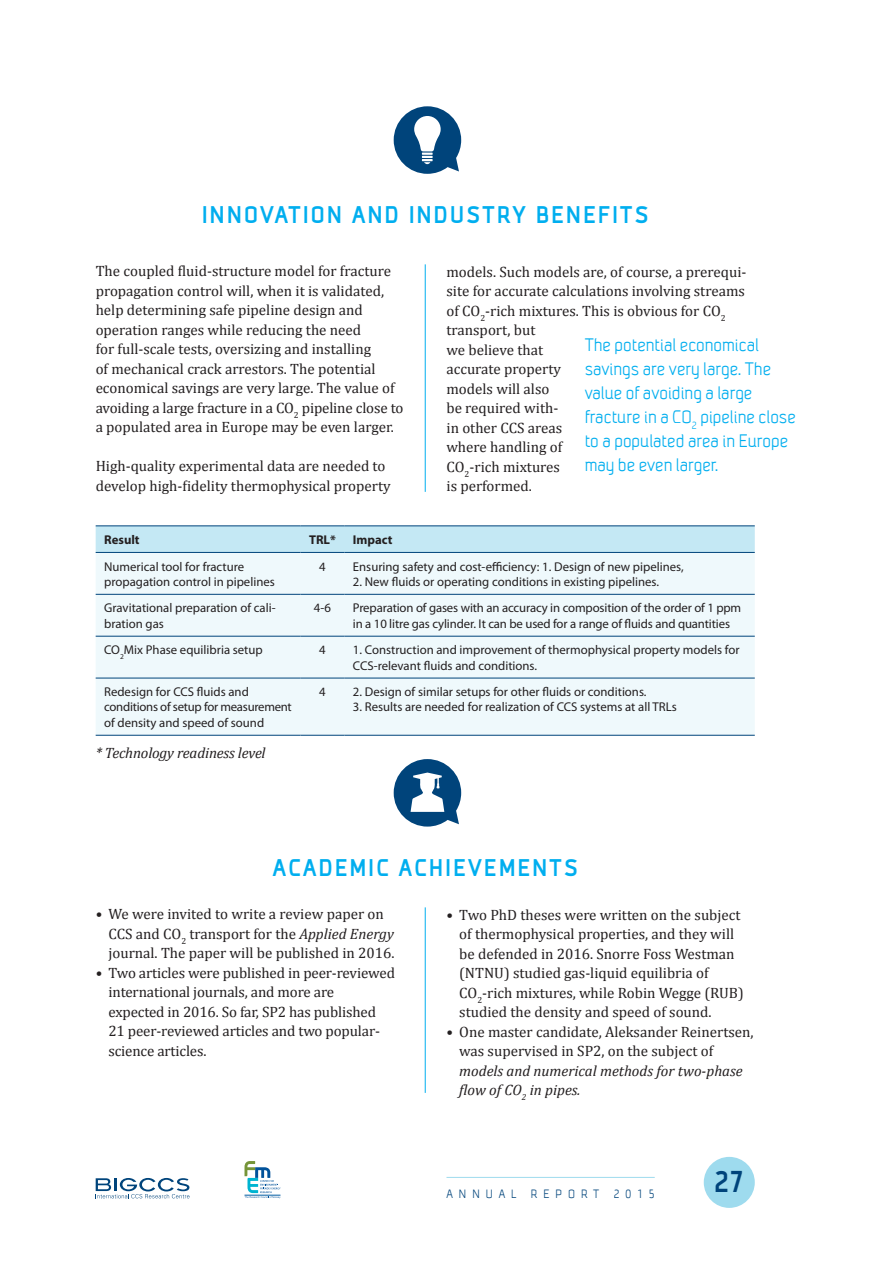
<style>
.page{position:relative;width:893px;height:1263px;background:#fff}
.page>*{position:absolute;margin:0;border:0;box-sizing:border-box;transform-origin:0 0}
.t1{font:700 30px "SINTEF";color:#00447b}
.t2{font:700 24px "SINTEF";letter-spacing:.1em;color:#00aeef}
.t3{font:18px/24px "SINTEF";color:#00aeef}
.t4{font:15px/19.5px "Cambria";color:#231f20}
.t5{font:italic 15px/19.5px "Cambria";color:#231f20}
.t6{font:12.75px/15.3px "Myriad Pro";color:#231f20}
.t7{font:700 12.75px "Myriad Pro";color:#231f20}
.t8{font:12px "SINTEF";letter-spacing:.5em;color:#00447b}
.s1{font-style:italic}
</style>
<div class="page">
<hr style="left:446px;top:1177px;width:209px;height:1px;background:#9edbee">
<svg style="left:96px;top:1178px;width:94px;height:20px"></svg>
<svg style="left:244px;top:1161px;width:36px;height:37px"></svg>
<hr style="left:244px;top:1195px;width:36px;height:1px;background:#015da2">
<div style="left:704px;top:1157px;width:51px;height:51px;background:#9edbee;border-radius:50%"></div>
<svg style="left:394px;top:106px;width:67px;height:68px"></svg>
<svg style="left:394px;top:759px;width:67px;height:67px"></svg>
<svg style="left:96px;top:526px;width:659px;height:26px;background:#c0e5f1"></svg>
<div style="left:96px;top:553px;width:659px;height:182px;background:#eff9fc"></div>
<hr style="left:96px;top:525px;width:204px;height:1px;background:#00447b">
<hr style="left:300px;top:525px;width:44px;height:1px;background:#00447b">
<hr style="left:344px;top:525px;width:411px;height:1px;background:#00447b">
<hr style="left:96px;top:552px;width:204px;height:1px;background:#00447b">
<hr style="left:300px;top:552px;width:44px;height:1px;background:#00447b">
<hr style="left:344px;top:552px;width:411px;height:1px;background:#00447b">
<hr style="left:96px;top:594px;width:204px;height:1px;background:#00447b">
<hr style="left:300px;top:594px;width:44px;height:1px;background:#00447b">
<hr style="left:344px;top:594px;width:411px;height:1px;background:#00447b">
<hr style="left:96px;top:636px;width:204px;height:1px;background:#00447b">
<hr style="left:300px;top:636px;width:44px;height:1px;background:#00447b">
<hr style="left:344px;top:636px;width:411px;height:1px;background:#00447b">
<hr style="left:96px;top:678px;width:204px;height:1px;background:#00447b">
<hr style="left:300px;top:678px;width:44px;height:1px;background:#00447b">
<hr style="left:344px;top:678px;width:411px;height:1px;background:#00447b">
<hr style="left:96px;top:735px;width:204px;height:1px;background:#00447b">
<hr style="left:300px;top:735px;width:44px;height:1px;background:#00447b">
<hr style="left:344px;top:735px;width:411px;height:1px;background:#00447b">
<hr style="left:425px;top:264px;width:1px;height:228px;background:#00aeef">
<hr style="left:425px;top:907px;width:1px;height:186px;background:#00aeef">
<h2 class="t2" style="left:202px;top:201px;width:448px">INNOVATION AND INDUSTRY BENEFITS</h2>
<p class="t4" style="left:96px;top:261px;width:309px">The coupled fluid-structure model for fracture propagation control will, when it is validated, help determining safe pipeline design and operation ranges while reducing the need<br>for full-scale tests, oversizing and installing<br>of mechanical crack arrestors. The potential economical savings are very large. The value of avoiding a large fracture in a CO<sub>2</sub> pipeline close to a populated area in Europe may be even larger.</p>
<p class="t4" style="left:96px;top:456px;width:297px">High-quality experimental data are needed to develop high-fidelity thermophysical property</p>
<p class="t4" style="left:446px;top:262px;width:302px">models. Such models are, of course, a prerequi&shy;site for accurate calculations involving streams of CO<sub>2</sub>-rich mixtures. This is obvious for CO<sub>2 </sub>transport, but<br>we believe that<br>accurate property<br>models will also<br>be required with-<br>in other CCS areas<br>where handling of<br>CO<sub>2</sub>-rich mixtures<br>is performed.</p>
<p class="t3" style="left:585px;top:332px;width:213px">The potential economical savings are very large. The value of avoiding a large fracture in a CO<sub>2</sub> pipeline close to a populated area in Europe may be even larger.</p>
<p class="t7" style="left:104px;top:532px;width:37px">Result</p>
<p class="t7" style="left:309px;top:532px;width:28px">TRL*</p>
<p class="t7" style="left:353px;top:532px;width:41px">Impact</p>
<p class="t6" style="left:104px;top:559px;width:172px">Numerical tool for fracture propagation control in pipelines</p>
<p class="t6" style="left:319px;top:559px;width:8px">4</p>
<p class="t6" style="left:353px;top:559px;width:332px">Ensuring safety and cost-efficiency: 1. Design of new pipelines,</p>
<p class="t6" style="left:353px;top:574px;width:308px">2. New fluids or operating conditions in existing pipelines.</p>
<p class="t6" style="left:104px;top:601px;width:173px">Gravitational preparation of cali&shy;bration gas</p>
<p class="t6" style="left:314px;top:601px;width:18px">4-6</p>
<p class="t6" style="left:353px;top:601px;width:390px">Preparation of gases with an accuracy in composition of the order of 1 ppm in a 10 litre gas cylinder. It can be used for a range of fluids and quantities</p>
<p class="t6" style="left:104px;top:643px;width:160px">CO<sub>2</sub>Mix Phase equilibria setup</p>
<p class="t6" style="left:319px;top:643px;width:8px">4</p>
<p class="t6" style="left:353px;top:643px;width:388px">1. Construction and improvement of thermophysical property models for<br>CCS-relevant fluids and conditions.</p>
<p class="t6" style="left:104px;top:684px;width:189px">Redesign for CCS fluids and conditions of setup for measurement of density and speed of sound</p>
<p class="t6" style="left:319px;top:684px;width:8px">4</p>
<p class="t6" style="left:353px;top:684px;width:295px">2. Design of similar setups for other fluids or conditions.</p>
<p class="t6" style="left:353px;top:700px;width:325px">3. Results are needed for realization of CCS systems at all TRLs</p>
<p class="t5" style="left:96px;top:742px;width:171px">* Technology readiness level</p>
<h2 class="t2" style="left:273px;top:854px;width:306px">ACADEMIC ACHIEVEMENTS</h2>
<p class="t4" style="left:108px;top:904px;width:287px;text-indent:-13px">• We were invited to write a review paper on<br>CCS and CO<sub>2</sub> transport for the <span class="s1">Applied Energy </span>journal. The paper will be published in 2016.</p>
<p class="t4" style="left:108px;top:963px;width:288px;text-indent:-13px">• Two articles were published in peer-reviewed international journals, and more are<br>expected in 2016. So far, SP2 has published 21 peer-reviewed articles and two popular&shy;science articles.</p>
<p class="t4" style="left:459px;top:905px;width:286px;text-indent:-13px">• Two PhD theses were written on the subject of thermophysical properties, and they will be defended in 2016. Snorre Foss Westman (NTNU) studied gas-liquid equilibria of CO<sub>2</sub>-rich mixtures, while Robin Wegge (RUB) studied the density and speed of sound.</p>
<p class="t4" style="left:459px;top:1022px;width:296px;text-indent:-13px">• One master candidate, Aleksander Reinertsen, was supervised in SP2, on the subject of</p>
<p class="t5" style="left:459px;top:1060px;width:285px">models and numerical methods for two-phase flow of CO<sub>2</sub> in pipes.</p>
<p class="t8" style="left:446px;top:1187px;width:210px">ANNUAL REPORT 2015</p>
<h1 class="t1" style="left:714px;top:1164px;width:31px">27</h1>
</div>
